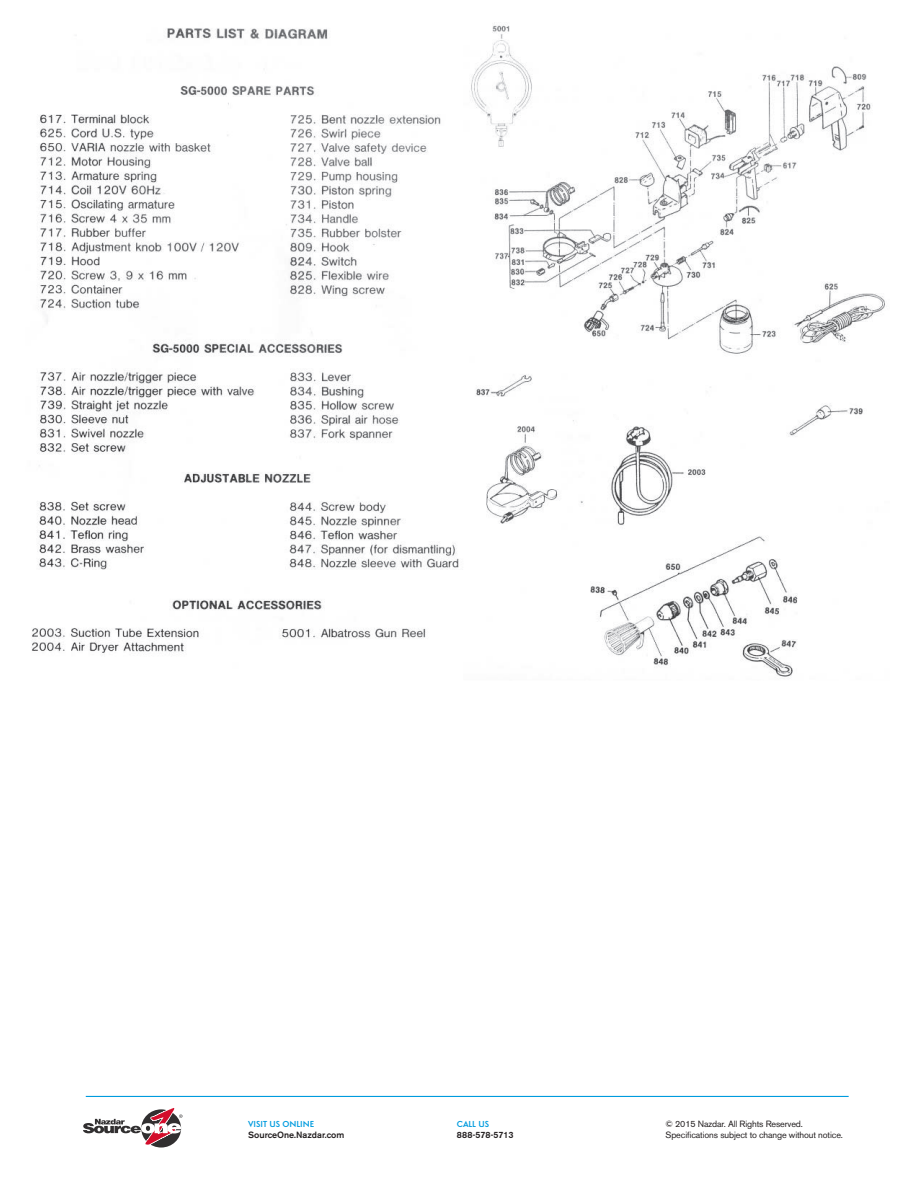
<style>
.page{position:relative;width:918px;height:1188px;background:#fff}
.page>*{position:absolute;margin:0;border:0;box-sizing:border-box;transform-origin:0 0}
.t1{font:9px/10.8px "Akzidenz Grotesk BE";letter-spacing:-.015em;color:#231f20}
.t2{font:500 9px "Akzidenz Grotesk BE";color:#231f20}
.t3{font:600 9px "Simplo";color:#009bde}
.t4{font:500 9px "Akzidenz Grotesk BE";letter-spacing:-.02em;color:#231f20}
</style>
<div class="page">
<img style="left:31px;top:25px;width:854px;height:652px">
<hr style="left:86px;top:1096px;width:763px;height:1px;background:#009bde">
<svg style="left:83px;top:1108px;width:100px;height:40px"></svg>
<p class="t3" style="left:248px;top:1119px;width:68px">VISIT US ONLINE</p>
<p class="t2" style="left:248px;top:1130px;width:98px">SourceOne.Nazdar.com</p>
<p class="t3" style="left:457px;top:1119px;width:34px">CALL US</p>
<p class="t4" style="left:457px;top:1130px;width:58px">888-578-5713</p>
<p class="t1" style="left:665px;top:1119px;width:179px">© 2015 Nazdar. All Rights Reserved.<br>Specifications subject to change without notice.</p>
</div>
